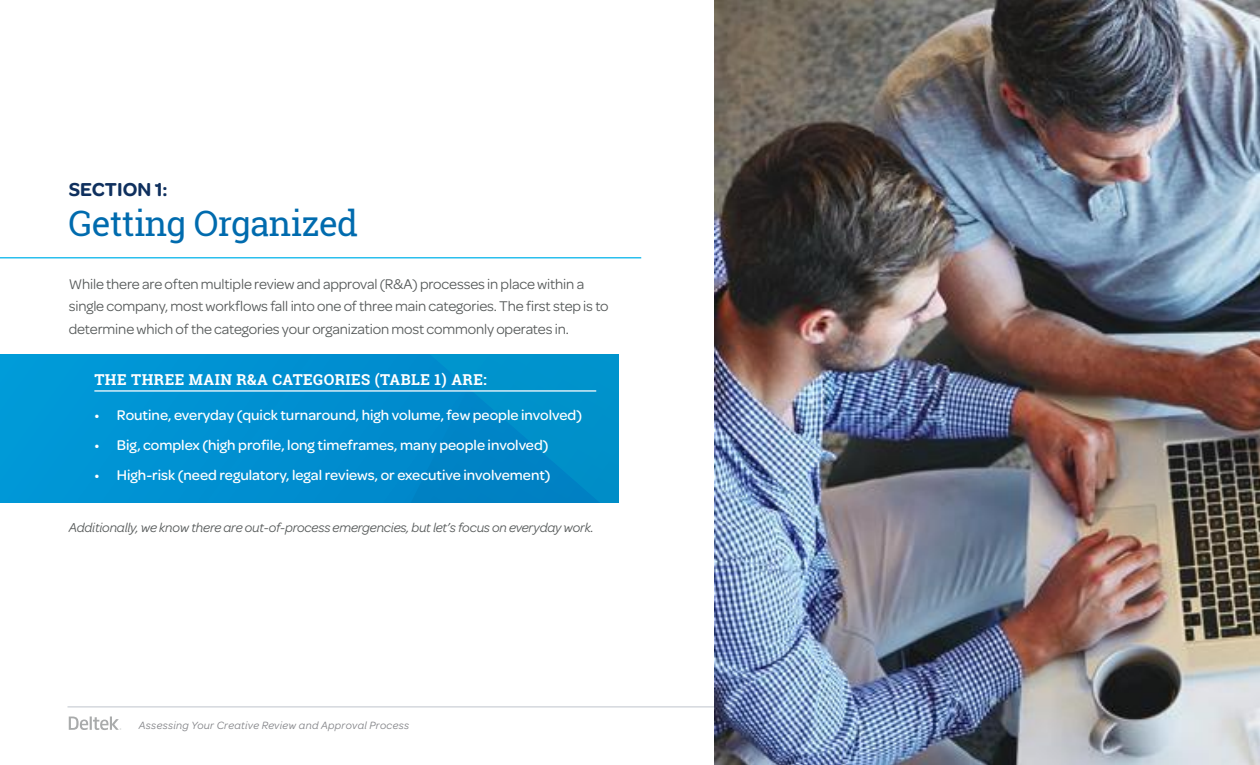
<style>
.page{position:relative;width:1260px;height:765px;background:#fff}
.page>*{position:absolute;margin:0;border:0;box-sizing:border-box;transform-origin:0 0}
.t1{font:35px "Roboto Slab";letter-spacing:-.02em;color:#006bae}
.t2{font:600 20px "Omnes";color:#0f305e}
.t3{font:15px/22.5px "Omnes";letter-spacing:-.01em;color:#555959}
.t4{font:500 15px "Omnes";color:#fff}
.t5{font:700 15px "Roboto Slab";letter-spacing:.03em;color:#fff}
.t6{font:italic 13.75px "Omnes";letter-spacing:-.01em;color:#555959}
.t7{font:italic 11.25px "Omnes";letter-spacing:.03em;color:#828387}
</style>
<div class="page">
<svg style="left:69px;top:716px;width:52px;height:14px"></svg>
<hr style="left:68px;top:706px;width:1124px;height:2px;background:#ccd0d7">
<hr style="left:0;top:257px;width:641px;height:1px;background:#00b3ea">
<img style="left:714px;top:0;width:546px;height:765px">
<div style="left:0;top:354px;width:619px;height:148px;background:#0093d3"></div>
<div style="left:333px;top:411px;width:66px;height:91px;background:#008acc"></div>
<svg style="left:399px;top:360px;width:220px;height:142px"></svg>
<hr style="left:94px;top:390px;width:502px;height:2px;background:#fff">
<h2 class="t2" style="left:69px;top:175px;width:100px">SECTION 1:</h2>
<h1 class="t1" style="left:69px;top:199px;width:291px">Getting Organized</h1>
<p class="t3" style="left:69px;top:272px;width:541px">While there are often multiple review and approval (R&amp;A) processes in place within a single company, most workflows fall into one of three main categories. The first step is to determine which of the categories your organization most commonly operates in.</p>
<p class="t5" style="left:94px;top:369px;width:394px">THE THREE MAIN R&amp;A CATEGORIES (TABLE 1) ARE:</p>
<p class="t4" style="left:94px;top:405px;width:489px">• Routine, everyday (quick turnaround, high volume, few people involved)</p>
<p class="t4" style="left:94px;top:435px;width:456px">• Big, complex (high profile, long timeframes, many people involved)</p>
<p class="t4" style="left:94px;top:465px;width:458px">• High-risk (need regulatory, legal reviews, or executive involvement)</p>
<p class="t6" style="left:69px;top:519px;width:526px">Additionally, we know there are out-of-process emergencies, but let’s focus on everyday work.</p>
<p class="t7" style="left:139px;top:718px;width:272px">Assessing Your Creative Review and Approval Process</p>
</div>
